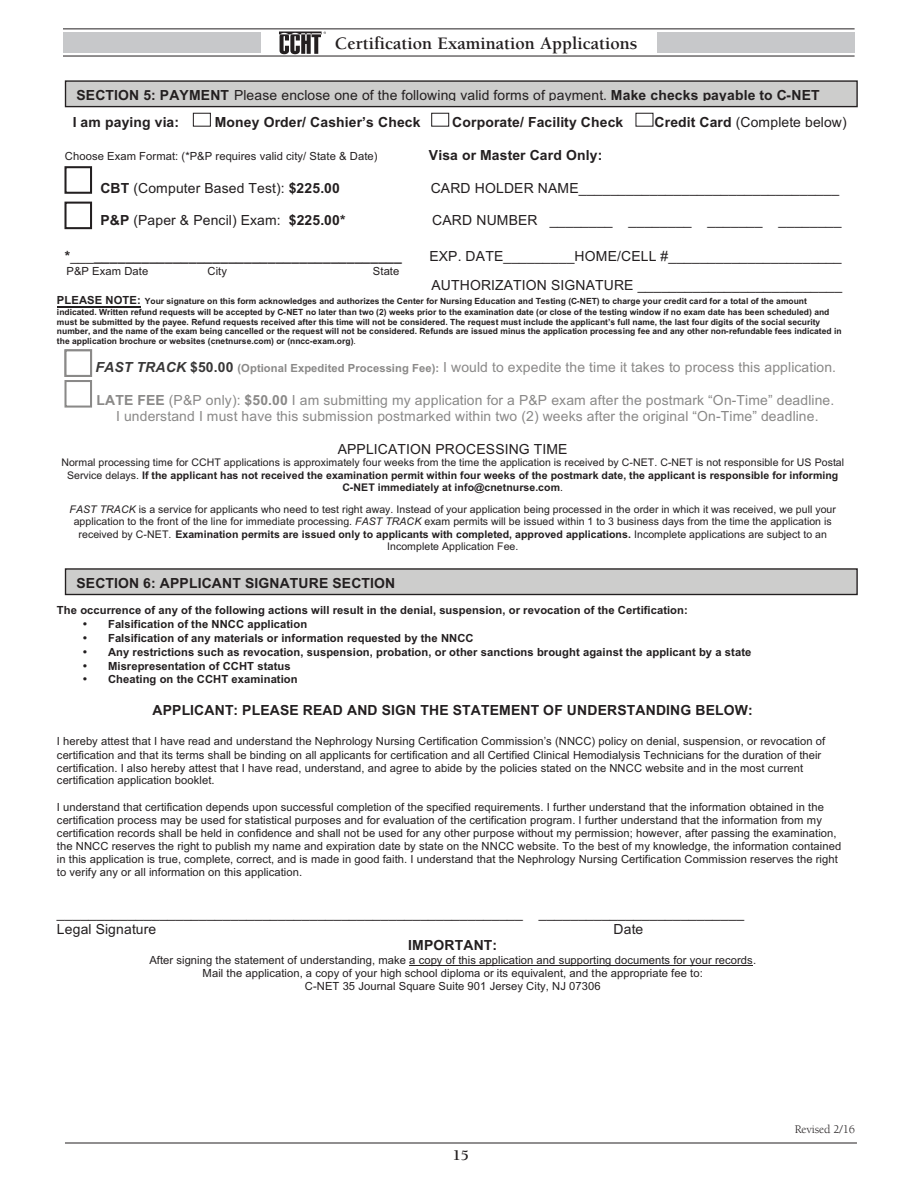
<style>
.page{position:relative;width:918px;height:1188px;background:#fff}
.page>*{position:absolute;margin:0;border:0;box-sizing:border-box;transform-origin:0 0}
.t1{font:700 18px "Berkeley";color:#231f20}
.t2{font:700 15px "Berkeley";color:#231f20}
.t3{font:13.95px/16.4px "Arial";letter-spacing:.01em;color:#231f20}
.t4{font:13.95px/16px "Arial";letter-spacing:.01em;color:#8a8988;text-align:center}
.t5{font:700 13.95px "Arial";letter-spacing:.01em;color:#231f20}
.t6{font:12px "Berkeley";letter-spacing:-.015em;color:#231f20}
.t7{font:11.25px/13px "Arial";letter-spacing:.005em;color:#231f20}
.t8{font:700 11.25px "Arial";letter-spacing:.005em;color:#231f20}
.t9{font:10.5px/12.3px "Arial";letter-spacing:.005em;color:#231f20;text-align:center}
.t10{font:700 10.5px/12.3px "Arial";letter-spacing:.005em;color:#231f20;text-align:center}
.t11{font:700 8.55px/9.9px "Arial";color:#231f20}
.s1{font-weight:700}
.s2{font-weight:400}
.s3{font-size:11.25px}
.s4{font-family:"Helvetica";font-weight:400}
.s5{font-weight:700;font-style:italic;color:#383737}
.s6{font-weight:700;color:#383737}
.s7{font-weight:700;font-size:11.25px}
.s8{font-style:italic}
</style>
<div class="page">
<hr style="left:57px;top:306px;width:84px;height:1px;background:#231f20">
<hr style="left:409px;top:966px;width:344px;height:1px;background:#231f20">
<div style="left:66px;top:569px;width:791px;height:26px;background:#cdcdcc"></div>
<div style="left:65px;top:568px;width:793px;height:27px;border:1px solid #231f20"></div>
<div style="left:64px;top:202px;width:28px;height:27px;border:2px solid #231f20"></div>
<div style="left:64px;top:166px;width:28px;height:28px;border:2px solid #231f20"></div>
<div style="left:193px;top:113px;width:18px;height:14px;border:1px solid #231f20"></div>
<div style="left:431px;top:113px;width:18px;height:14px;border:1px solid #231f20"></div>
<div style="left:635px;top:113px;width:19px;height:14px;border:1px solid #231f20"></div>
<div style="left:64px;top:349px;width:28px;height:28px;border:2px solid #8a8988"></div>
<div style="left:64px;top:380px;width:28px;height:28px;border:2px solid #8a8988"></div>
<div style="left:66px;top:81px;width:791px;height:26px;background:#cdcdcc"></div>
<div style="left:65px;top:80px;width:793px;height:27px;border:1px solid #231f20"></div>
<hr style="left:65px;top:1143px;width:792px;height:1px;background:#231f20">
<svg style="left:279px;top:32px;width:47px;height:22px"></svg>
<hr style="left:63px;top:56px;width:792px;height:1px;background:#231f20">
<hr style="left:63px;top:28px;width:792px;height:1px;background:#231f20">
<div style="left:63px;top:32px;width:198px;height:21px;background:#c7c8ca"></div>
<div style="left:657px;top:32px;width:198px;height:21px;background:#c7c8ca"></div>
<h1 class="t1" style="left:335px;top:36px;width:304px">Certification Examination Applications</h1>
<p class="t3" style="left:76px;top:87px;width:745px"><span class="s1">SECTION 5: PAYMENT</span> Please enclose one of the following valid forms of payment. <span class="s1">Make checks payable to C-NET</span></p>
<p class="t5" style="left:73px;top:113px;width:108px">I am paying via:</p>
<p class="t5" style="left:215px;top:113px;width:207px">Money Order/ Cashier’s Check</p>
<p class="t5" style="left:452px;top:113px;width:173px">Corporate/ Facility Check</p>
<p class="t3" style="left:655px;top:114px;width:194px"><span class="s1">Credit Card</span> (Complete below)</p>
<p class="t7" style="left:65px;top:150px;width:314px">Choose Exam Format: (*P&amp;P requires valid city/ State &amp; Date)</p>
<p class="t5" style="left:429px;top:146px;width:175px">Visa or Master Card Only:</p>
<p class="t3" style="left:100px;top:180px;width:241px"><span class="s1">CBT</span> (Computer Based Test): <span class="s1">$225.00</span></p>
<p class="t3" style="left:431px;top:180px;width:410px">CARD HOLDER NAME_________________________________</p>
<p class="t3" style="left:100px;top:213px;width:247px"><span class="s1">P&amp;P</span> (Paper &amp; Pencil) Exam: <span class="s1">$225.00*</span></p>
<p class="t3" style="left:432px;top:213px;width:411px">CARD NUMBER ________ ________ _______ ________</p>
<p class="t5" style="left:65px;top:247px;width:339px">*<span class="s2">___</span>_______________________________________</p>
<p class="t3" style="left:429px;top:248px;width:414px">EXP. DATE_________HOME/CELL #______________________</p>
<p class="t7" style="left:66px;top:265px;width:83px">P&amp;P Exam Date</p>
<p class="t7" style="left:208px;top:265px;width:21px">City</p>
<p class="t7" style="left:373px;top:265px;width:28px">State</p>
<p class="t3" style="left:431px;top:278px;width:412px">AUTHORIZATION SIGNATURE __________________________</p>
<p class="t11" style="left:57px;top:297px;width:786px"><span class="s3">PLEASE NOTE:</span> Your signature on this form acknowledges and authorizes the Center for Nursing Education and Testing (C-NET) to charge your credit card for a total of the amount indicated. Written refund requests will be accepted by C-NET no later than two (2) weeks prior to the examination date (or close of the testing window if no exam date has been scheduled) and must be submitted by the payee. Refund requests received after this time will not be considered. The request must include the applicant’s full name, the last four digits of the social security number, and the name of the exam being cancelled or the request will not be considered. Refunds are issued minus the application processing fee and any other non-refundable fees indicated in the application brochure or websites (cnetnurse.com) or (nncc-exam.org)<span class="s4">.</span></p>
<p class="t4" style="left:96px;top:359px;width:742px"><span class="s5">FAST TRACK</span> <span class="s6">$50.00</span> <span class="s7">(Optional Expedited Processing Fee):</span> I would to expedite the time it takes to process this application.</p>
<p class="t4" style="left:96px;top:392px;width:739px"><span class="s1">LATE FEE</span> (P&amp;P only): <span class="s1">$50.00</span> I am submitting my application for a P&amp;P exam after the postmark “On-Time” deadline.<br>I understand I must have this submission postmarked within two (2) weeks after the original “On-Time” deadline.</p>
<p class="t3" style="left:338px;top:441px;width:231px">APPLICATION PROCESSING TIME</p>
<p class="t10" style="left:61px;top:457px;width:784px"><span class="s2">Normal processing time for CCHT applications is approximately four weeks from the time the application is received by C-NET. C-NET is not responsible for US Postal<br>Service delays.</span> If the applicant has not received the examination permit within four weeks of the postmark date, the applicant is responsible for informing<br>C-NET immediately at info@cnetnurse.com<span class="s2">.</span></p>
<p class="t9" style="left:70px;top:503px;width:768px"><span class="s8">FAST TRACK</span> is a service for applicants who need to test right away. Instead of your application being processed in the order in which it was received, we pull your application to the front of the line for immediate processing. <span class="s8">FAST TRACK</span> exam permits will be issued within 1 to 3 business days from the time the application is received by C-NET. <span class="s1">Examination permits are issued only to applicants with completed, approved applications.</span> Incomplete applications are subject to an Incomplete Application Fee.</p>
<p class="t5" style="left:76px;top:574px;width:320px">SECTION 6: APPLICANT SIGNATURE SECTION</p>
<p class="t8" style="left:57px;top:603px;width:632px">The occurrence of any of the following actions will result in the denial, suspension, or revocation of the Certification:</p>
<p class="t8" style="left:83px;top:617px;width:226px">• Falsification of the NNCC application</p>
<p class="t8" style="left:83px;top:630px;width:393px">• Falsification of any materials or information requested by the NNCC</p>
<p class="t8" style="left:83px;top:644px;width:670px">• Any restrictions such as revocation, suspension, probation, or other sanctions brought against the applicant by a state</p>
<p class="t8" style="left:83px;top:658px;width:210px">• Misrepresentation of CCHT status</p>
<p class="t8" style="left:83px;top:672px;width:217px">• Cheating on the CCHT examination</p>
<p class="t5" style="left:153px;top:701px;width:602px">APPLICANT: PLEASE READ AND SIGN THE STATEMENT OF UNDERSTANDING BELOW:</p>
<p class="t7" style="left:57px;top:735px;width:770px">I hereby attest that I have read and understand the Nephrology Nursing Certification Commission’s (NNCC) policy on denial, suspension, or revocation of certification and that its terms shall be binding on all applicants for certification and all Certified Clinical Hemodialysis Technicians for the duration of their certification. I also hereby attest that I have read, understand, and agree to abide by the policies stated on the NNCC website and in the most current certification application booklet.</p>
<p class="t7" style="left:57px;top:800px;width:786px">I understand that certification depends upon successful completion of the specified requirements. I further understand that the information obtained in the certification process may be used for statistical purposes and for evaluation of the certification program. I further understand that the information from my certification records shall be held in confidence and shall not be used for any other purpose without my permission; however, after passing the examination, the NNCC reserves the right to publish my name and expiration date by state on the NNCC website. To the best of my knowledge, the information contained in this application is true, complete, correct, and is made in good faith. I understand that the Nephrology Nursing Certification Commission reserves the right to verify any or all information on this application.</p>
<p class="t3" style="left:57px;top:905px;width:689px">___________________________________________________________ __________________________<br>Legal Signature</p>
<p class="t3" style="left:614px;top:921px;width:31px">Date</p>
<p class="t5" style="left:408px;top:936px;width:90px">IMPORTANT:</p>
<p class="t7" style="left:149px;top:954px;width:608px;text-align:center">After signing the statement of understanding, make a copy of this application and supporting documents for your records.<br>Mail the application, a copy of your high school diploma or its equivalent, and the appropriate fee to:<br>C-NET 35 Journal Square Suite 901 Jersey City, NJ 07306</p>
<h2 class="t2" style="left:453px;top:1149px;width:18px">15</h2>
<p class="t6" style="left:795px;top:1125px;width:62px">Revised 2/16</p>
</div>
